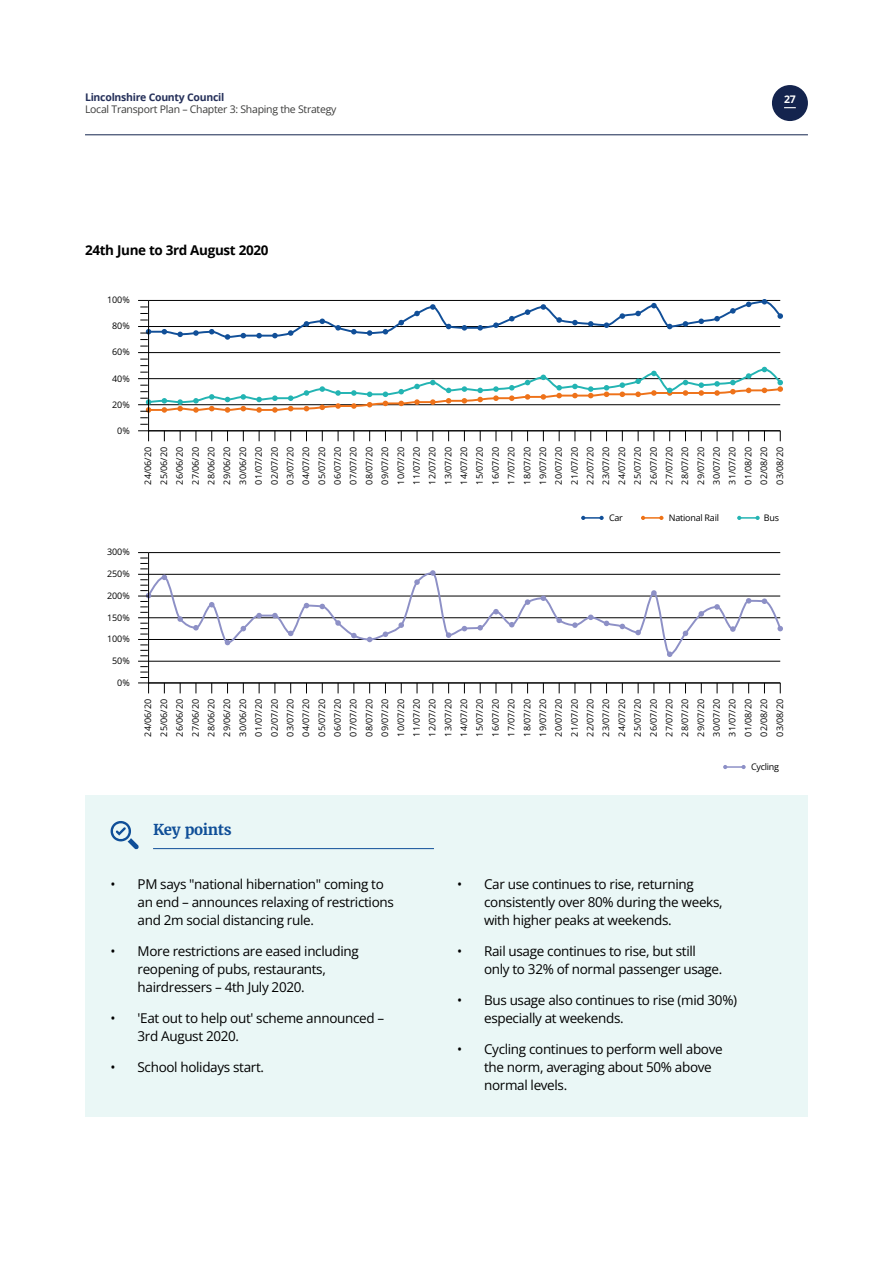
<style>
.page{position:relative;width:893px;height:1263px;background:#fff}
.page>*{position:absolute;margin:0;border:0;box-sizing:border-box;transform-origin:0 0}
.Key_Points{font:700 15px "Merriweather";letter-spacing:-.025em;color:#104f98}
.t1{font:13.5px/18px "Open Sans";letter-spacing:-.025em;color:#000}
.t2{font:700 13.5px "Open Sans";letter-spacing:-.025em;color:#000}
.t3{font:10.5px "Open Sans";letter-spacing:-.025em;color:#3c3c3b}
.t4{font:700 10.5px "Open Sans";letter-spacing:-.025em;color:#25305a}
.t5{font:700 10.5px "Open Sans";color:#fff}
.Image{font:9px/15.8px "Open Sans";color:#000;text-align:justify}
.t6{font:9px "Open Sans";letter-spacing:-.025em;color:#000}
.t7{font:9px "Open Sans Regular 2";letter-spacing:-.025em;color:#000}
</style>
<div class="page">
<hr style="left:149px;top:352px;width:631px;height:1px;background:#000">
<hr style="left:148px;top:430px;width:632px;height:1px;background:#000">
<hr style="left:148px;top:300px;width:1px;height:131px;background:#000">
<svg style="left:138px;top:424px;width:11px;height:17px"></svg>
<svg style="left:138px;top:359px;width:645px;height:59px"></svg>
<svg style="left:138px;top:346px;width:11px;height:7px"></svg>
<svg style="left:138px;top:300px;width:645px;height:40px"></svg>
<hr style="left:149px;top:683px;width:631px;height:1px;background:#000">
<hr style="left:149px;top:661px;width:631px;height:1px;background:#000">
<hr style="left:149px;top:552px;width:631px;height:1px;background:#000">
<svg style="left:151px;top:572px;width:631px;height:84px"></svg>
<svg style="left:162px;top:575px;width:5px;height:5px"></svg>
<svg style="left:177px;top:616px;width:6px;height:6px"></svg>
<svg style="left:193px;top:625px;width:6px;height:5px"></svg>
<svg style="left:209px;top:602px;width:5px;height:5px"></svg>
<svg style="left:225px;top:640px;width:5px;height:5px"></svg>
<svg style="left:241px;top:626px;width:5px;height:5px"></svg>
<svg style="left:256px;top:613px;width:6px;height:5px"></svg>
<svg style="left:272px;top:613px;width:6px;height:5px"></svg>
<svg style="left:288px;top:631px;width:5px;height:5px"></svg>
<svg style="left:304px;top:603px;width:5px;height:5px"></svg>
<svg style="left:320px;top:604px;width:5px;height:5px"></svg>
<svg style="left:335px;top:620px;width:6px;height:6px"></svg>
<svg style="left:351px;top:633px;width:6px;height:5px"></svg>
<svg style="left:367px;top:637px;width:5px;height:5px"></svg>
<svg style="left:383px;top:631px;width:5px;height:6px"></svg>
<svg style="left:398px;top:622px;width:6px;height:6px"></svg>
<svg style="left:414px;top:579px;width:6px;height:6px"></svg>
<svg style="left:430px;top:570px;width:6px;height:6px"></svg>
<svg style="left:446px;top:632px;width:5px;height:6px"></svg>
<svg style="left:462px;top:626px;width:5px;height:5px"></svg>
<svg style="left:477px;top:625px;width:6px;height:5px"></svg>
<svg style="left:493px;top:609px;width:6px;height:5px"></svg>
<svg style="left:509px;top:622px;width:6px;height:5px"></svg>
<svg style="left:525px;top:599px;width:5px;height:6px"></svg>
<svg style="left:541px;top:595px;width:5px;height:6px"></svg>
<svg style="left:556px;top:618px;width:6px;height:5px"></svg>
<svg style="left:572px;top:622px;width:6px;height:6px"></svg>
<svg style="left:588px;top:614px;width:5px;height:6px"></svg>
<svg style="left:604px;top:621px;width:5px;height:5px"></svg>
<svg style="left:620px;top:624px;width:5px;height:5px"></svg>
<svg style="left:635px;top:630px;width:6px;height:5px"></svg>
<svg style="left:651px;top:590px;width:6px;height:6px"></svg>
<svg style="left:667px;top:651px;width:5px;height:6px"></svg>
<svg style="left:683px;top:631px;width:5px;height:5px"></svg>
<svg style="left:698px;top:611px;width:6px;height:6px"></svg>
<svg style="left:714px;top:604px;width:6px;height:6px"></svg>
<svg style="left:730px;top:626px;width:6px;height:6px"></svg>
<svg style="left:746px;top:598px;width:5px;height:6px"></svg>
<svg style="left:762px;top:598px;width:5px;height:6px"></svg>
<svg style="left:777px;top:626px;width:6px;height:5px"></svg>
<hr style="left:148px;top:682px;width:632px;height:1px;background:#000">
<svg style="left:138px;top:552px;width:13px;height:141px"></svg>
<svg style="left:581px;top:516px;width:23px;height:4px"></svg>
<svg style="left:641px;top:516px;width:22px;height:4px"></svg>
<svg style="left:737px;top:516px;width:23px;height:4px"></svg>
<svg style="left:723px;top:765px;width:23px;height:4px"></svg>
<div style="left:85px;top:795px;width:723px;height:321px;background:#eaf7f6"></div>
<hr style="left:153px;top:848px;width:281px;height:1px;background:#104f98">
<svg style="left:110px;top:821px;width:29px;height:28px"></svg>
<div style="left:772px;top:85px;width:36px;height:36px;background:#14244e;border-radius:50%"></div>
<hr style="left:85px;top:134px;width:723px;height:1px;background:#14244e">
<svg style="left:784px;top:107px;width:12px;height:1px"></svg>
<p class="t4" style="left:85px;top:90px;width:141px">Lincolnshire County Council</p>
<p class="t3" style="left:85px;top:102px;width:253px">Local Transport Plan – Chapter 3: Shaping the Strategy</p>
<h4 class="t2" style="left:85px;top:241px;width:185px">24th June to 3rd August 2020</h4>
<p class="Image" style="left:107px;top:292px;width:24px">100%</p>
<p class="Image" style="left:112px;top:318px;width:19px">80%</p>
<p class="Image" style="left:112px;top:344px;width:19px">60%</p>
<p class="Image" style="left:112px;top:370px;width:19px">40%</p>
<p class="Image" style="left:112px;top:396px;width:19px">20%</p>
<p class="Image" style="left:117px;top:422px;width:14px">0%</p>
<p class="t5" style="left:784px;top:92px;width:13px">27</p>
<p class="Image" style="left:140px;top:484px;width:39px;rotate:-90deg">24/06/20<br>25/06/20<br>26/06/20<br>27/06/20<br>28/06/20<br>29/06/20<br>30/06/20<br>01/07/20<br>02/07/20<br>03/07/20<br>04/07/20<br>05/07/20<br>06/07/20<br>07/07/20<br>08/07/20<br>09/07/20<br>10/07/20<br>11/07/20<br>12/07/20<br>13/07/20<br>14/07/20<br>15/07/20<br>16/07/20<br>17/07/20<br>18/07/20<br>19/07/20<br>20/07/20<br>21/07/20<br>22/07/20<br>23/07/20<br>24/07/20<br>25/07/20<br>26/07/20<br>27/07/20<br>28/07/20<br>29/07/20<br>30/07/20<br>31/07/20<br>01/08/20<br>02/08/20<br>03/08/20</p>
<p class="Image" style="left:107px;top:544px;width:24px">300%</p>
<p class="Image" style="left:107px;top:566px;width:24px">250%</p>
<p class="Image" style="left:107px;top:587px;width:24px">200%</p>
<p class="Image" style="left:107px;top:609px;width:24px">150%</p>
<p class="Image" style="left:107px;top:631px;width:24px">100%</p>
<p class="Image" style="left:112px;top:653px;width:19px">50%</p>
<p class="Image" style="left:117px;top:674px;width:14px">0%</p>
<p class="t6" style="left:609px;top:512px;width:15px">Car</p>
<p class="t7" style="left:669px;top:512px;width:52px">National Rail</p>
<p class="t6" style="left:764px;top:512px;width:17px">Bus</p>
<p class="Image" style="left:140px;top:737px;width:39px;rotate:-90deg">24/06/20<br>25/06/20<br>26/06/20<br>27/06/20<br>28/06/20<br>29/06/20<br>30/06/20<br>01/07/20<br>02/07/20<br>03/07/20<br>04/07/20<br>05/07/20<br>06/07/20<br>07/07/20<br>08/07/20<br>09/07/20<br>10/07/20<br>11/07/20<br>12/07/20<br>13/07/20<br>14/07/20<br>15/07/20<br>16/07/20<br>17/07/20<br>18/07/20<br>19/07/20<br>20/07/20<br>21/07/20<br>22/07/20<br>23/07/20<br>24/07/20<br>25/07/20<br>26/07/20<br>27/07/20<br>28/07/20<br>29/07/20<br>30/07/20<br>31/07/20<br>01/08/20<br>02/08/20<br>03/08/20</p>
<p class="t6" style="left:751px;top:761px;width:30px">Cycling</p>
<p class="Key_Points" style="left:153px;top:820px;width:80px">Key points</p>
<p class="t1" style="left:138px;top:875px;width:258px;text-indent:-27px">• PM says "national hibernation" coming to an end – announces relaxing of restrictions and 2m social distancing rule.</p>
<p class="t1" style="left:138px;top:942px;width:223px;text-indent:-27px">• More restrictions are eased including reopening of pubs, restaurants, hairdressers – 4th July 2020.</p>
<p class="t1" style="left:138px;top:1009px;width:248px;text-indent:-27px">• 'Eat out to help out' scheme announced –<br>3rd August 2020.</p>
<p class="t1" style="left:111px;top:1057px;width:155px">• School holidays start.</p>
<p class="t1" style="left:484px;top:875px;width:240px;text-indent:-27px">• Car use continues to rise, returning consistently over 80% during the weeks, with higher peaks at weekends.</p>
<p class="t1" style="left:484px;top:942px;width:240px;text-indent:-27px">• Rail usage continues to rise, but still only to 32% of normal passenger usage.</p>
<p class="t1" style="left:484px;top:991px;width:255px;text-indent:-27px">• Bus usage also continues to rise (mid 30%) especially at weekends.</p>
<p class="t1" style="left:484px;top:1039px;width:240px;text-indent:-27px">• Cycling continues to perform well above the norm, averaging about 50% above normal levels.</p>
</div>
